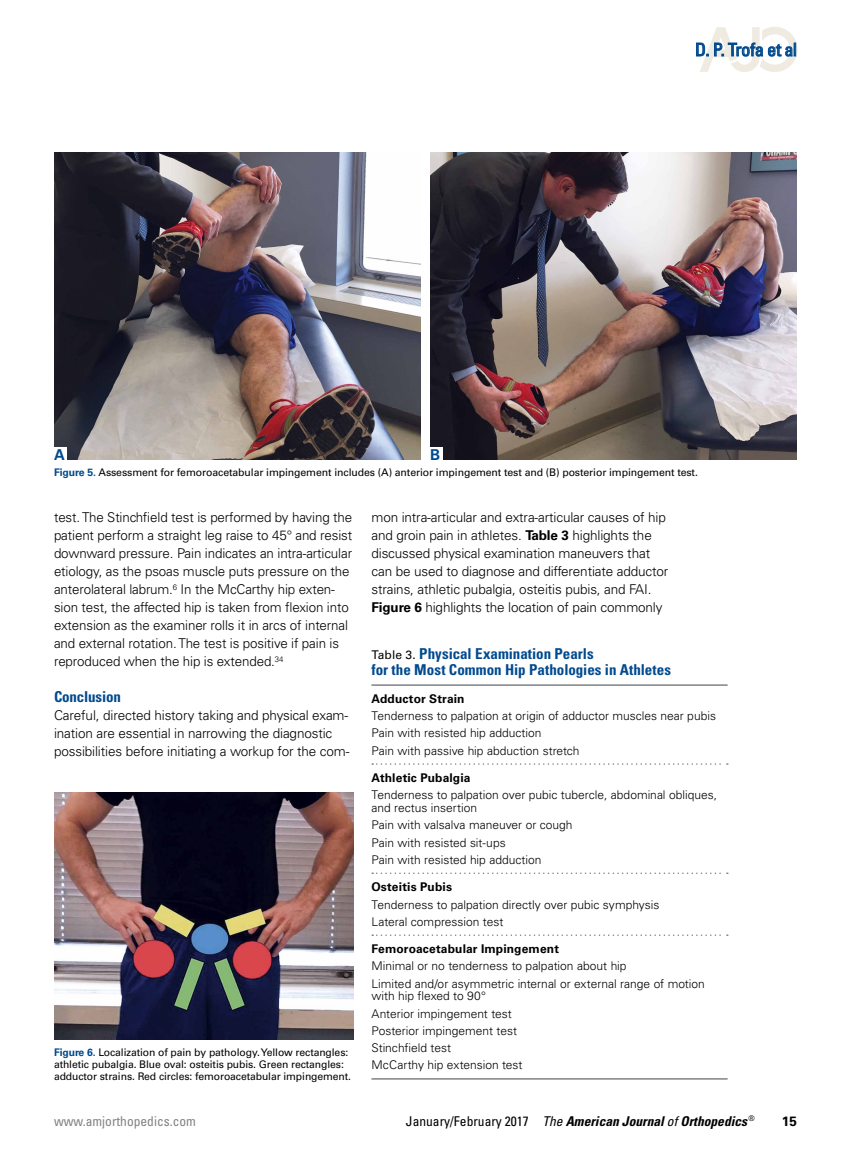
<style>
.page{position:relative;width:851px;height:1161px;background:#fff}
.page>*{position:absolute;margin:0;border:0;box-sizing:border-box;transform-origin:0 0}
.t1{font:condensed 18px "Univers LT Std";letter-spacing:-.01em;color:#004a8f}
.t2{font:700 condensed 15px/16.5px "Univers LT Std";color:#004a8f}
.t3{font:700 15px "Univers LT Std";color:#004a8f}
.t4{font:300 13.5px/18px "Univers LT Std";letter-spacing:-.01em;color:#000}
.t5{font:italic 700 condensed 13.5px "Univers LT Std";color:#000}
.t6{font:condensed 13.5px "Univers LT Std";color:#808285}
.t7{font:700 13.5px "Univers LT Std";color:#000}
.t8{font:300 12px/17.2px "Univers LT Std";color:#000}
.t9{font:700 12px "Univers LT Std";letter-spacing:.01em;color:#000}
.t10{font:10.5px/12px "Univers LT Std";letter-spacing:-.01em;color:#000}
.s1{font-weight:700;color:#004a8f}
.s2{font-weight:700}
.s3{font-weight:400;font-stretch:normal;font-size:12px;color:#000}
.s4{font-weight:400;font-style:normal}
.s5{font-weight:400}
</style>
<div class="page">
<svg style="left:696px;top:27px;width:101px;height:45px"></svg>
<img style="left:54px;top:152px;width:367px;height:308px">
<img style="left:430px;top:152px;width:366px;height:308px">
<div style="left:54px;top:447px;width:13px;height:13px;background:#fff"></div>
<div style="left:430px;top:447px;width:12px;height:13px;background:#fff"></div>
<hr style="left:371px;top:1078px;width:356px;height:2px;background:#808285">
<svg style="left:372px;top:763px;width:355px;height:2px"></svg>
<svg style="left:372px;top:873px;width:355px;height:1px"></svg>
<svg style="left:372px;top:934px;width:355px;height:2px"></svg>
<hr style="left:371px;top:684px;width:356px;height:2px;background:#808285">
<img style="left:54px;top:792px;width:299px;height:248px">
<p class="t3" style="left:54px;top:446px;width:12px">A</p>
<p class="t3" style="left:430px;top:446px;width:12px">B</p>
<h1 class="t1" style="left:695px;top:38px;width:103px">D. P. Trofa et al</h1>
<p class="t10" style="left:54px;top:467px;width:645px"><span class="s1">Figure 5.</span> Assessment for femoroacetabular impingement includes (A) anterior impingement test and (B) posterior impingement test.</p>
<p class="t4" style="left:54px;top:508px;width:300px">test. The Stinchfield test is performed by having the patient perform a straight leg raise to 45° and resist downward pressure. Pain indicates an intra-articular etiology, as the psoas muscle puts pressure on the anterolateral labrum.<sup>6</sup> In the McCarthy hip exten&shy;sion test, the affected hip is taken from flexion into extension as the examiner rolls it in arcs of internal and external rotation. The test is positive if pain is reproduced when the hip is extended.<sup>34</sup></p>
<p class="t2" style="left:54px;top:688px;width:68px">Conclusion</p>
<p class="t4" style="left:54px;top:706px;width:297px">Careful, directed history taking and physical exam&shy;ination are essential in narrowing the diagnostic possibilities before initiating a workup for the com-</p>
<p class="t10" style="left:54px;top:1046px;width:298px"><span class="s1">Figure 6.</span> Localization of pain by pathology. Yellow rectangles: athletic pubalgia. Blue oval: osteitis pubis. Green rectangles: adductor strains. Red circles: femoroacetabular impingement.</p>
<p class="t4" style="left:371px;top:508px;width:298px">mon intra-articular and extra-articular causes of hip and groin pain in athletes. <span class="s2">Table 3</span> highlights the discussed physical examination maneuvers that can be used to diagnose and differentiate adductor strains, athletic pubalgia, osteitis pubis, and FAI.<br><span class="s2">Figure 6</span> highlights the location of pain commonly</p>
<p class="t2" style="left:371px;top:645px;width:301px"><span class="s3">Table 3.</span> Physical Examination Pearls<br>for the Most Common Hip Pathologies in Athletes</p>
<p class="t9" style="left:371px;top:692px;width:95px">Adductor Strain</p>
<p class="t8" style="left:371px;top:707px;width:346px">Tenderness to palpation at origin of adductor muscles near pubis<br>Pain with resisted hip adduction<br>Pain with passive hip abduction stretch</p>
<p class="t9" style="left:371px;top:771px;width:101px">Athletic Pubalgia</p>
<p class="t8" style="left:371px;top:789px;width:347px;line-height:12.8px">Tenderness to palpation over pubic tubercle, abdominal obliques, and rectus insertion</p>
<p class="t8" style="left:371px;top:817px;width:203px">Pain with valsalva maneuver or cough<br>Pain with resisted sit-ups<br>Pain with resisted hip adduction</p>
<p class="t9" style="left:371px;top:880px;width:82px">Osteitis Pubis</p>
<p class="t8" style="left:371px;top:896px;width:289px">Tenderness to palpation directly over pubic symphysis<br>Lateral compression test</p>
<p class="t9" style="left:371px;top:942px;width:189px">Femoroacetabular Impingement</p>
<p class="t8" style="left:371px;top:958px;width:335px">Minimal or no tenderness to palpation about hip<br>Limited and/or asymmetric internal or external range of motion</p>
<p class="t8" style="left:371px;top:988px;width:153px">with hip flexed to 90°<br>Anterior impingement test<br>Posterior impingement test<br>Stinchfield test<br>McCarthy hip extension test</p>
<p class="t6" style="left:54px;top:1112px;width:143px">www.amjorthopedics.com</p>
<p class="t5" style="left:406px;top:1113px;width:350px"><span class="s4">January/February 2017</span> <span class="s5">The</span> American Journal <span class="s5">of</span> Orthopedics <sup>®</sup></p>
<p class="t7" style="left:781px;top:1113px;width:17px">15</p>
</div>
